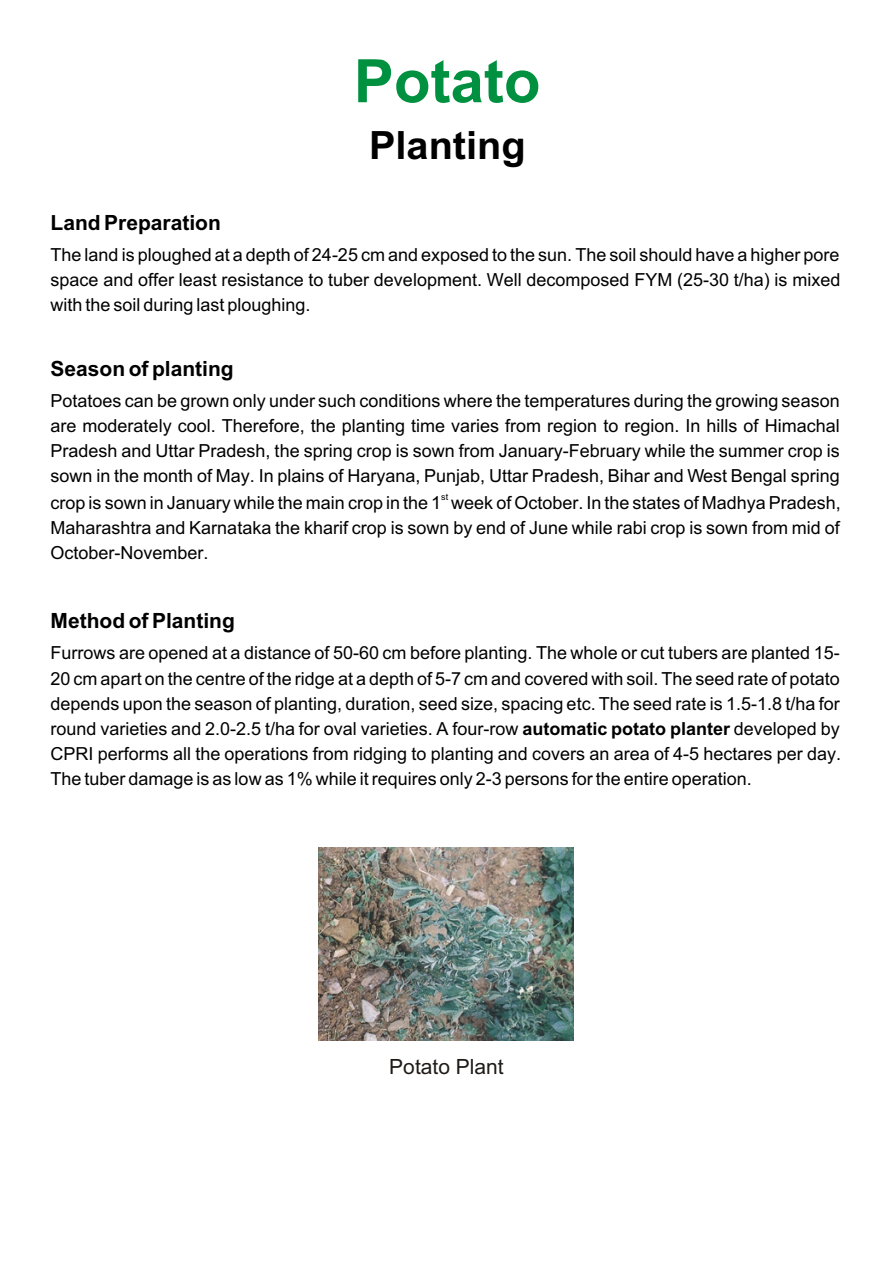
<style>
.page{position:relative;width:894px;height:1263px;background:#fff}
.page>*{position:absolute;margin:0;border:0;box-sizing:border-box;transform-origin:0 0}
.t1{font:700 60px "Arial";color:#009140}
.t2{font:700 39px "Arial";color:#000}
.t3{font:700 21px "Arial";color:#000}
.t4{font:21px "Arial";color:#1f1a17}
.t5{font:18px/25.2px "Arial";color:#000;text-align:justify}
.t6{font:9px "Arial";color:#000}
.s1{font-weight:700}
</style>
<div class="page">
<img style="left:319px;top:848px;width:255px;height:192px">
<h1 class="t1" style="left:354px;top:59px;width:188px">Potato</h1>
<h2 class="t2" style="left:369px;top:131px;width:158px">Planting</h2>
<p class="t3" style="left:51px;top:215px;width:172px">Land Preparation</p>
<p class="t5" style="left:51px;top:244px;width:791px">The land is ploughed at a depth of 24-25 cm and exposed to the sun. The soil should have a higher pore space and offer least resistance to tuber development. Well decomposed FYM (25-30 t/ha) is mixed with the soil during last ploughing.</p>
<p class="t3" style="left:51px;top:361px;width:185px">Season of planting</p>
<p class="t5" style="left:51px;top:390px;width:791px">Potatoes can be grown only under such conditions where the temperatures during the growing season are moderately cool. Therefore, the planting time varies from region to region. In hills of Himachal Pradesh and Uttar Pradesh, the spring crop is sown from January-February while the summer crop is sown in the month of May. In plains of Haryana, Punjab, Uttar Pradesh, Bihar and West Bengal spring</p>
<p class="t6" style="left:441px;top:493px;width:9px">st</p>
<p class="t5" style="left:51px;top:491px;width:792px">crop is sown in January while the main crop in the 1 week of October. In the states of Madhya Pradesh, Maharashtra and Karnataka the kharif crop is sown by end of June while rabi crop is sown from mid of October-November.</p>
<p class="t3" style="left:51px;top:613px;width:186px">Method of Planting</p>
<p class="t5" style="left:51px;top:642px;width:792px">Furrows are opened at a distance of 50-60 cm before planting. The whole or cut tubers are planted 15- 20 cm apart on the centre of the ridge at a depth of 5-7 cm and covered with soil. The seed rate of potato depends upon the season of planting, duration, seed size, spacing etc. The seed rate is 1.5-1.8 t/ha for round varieties and 2.0-2.5 t/ha for oval varieties. A four-row <span class="s1">automatic potato planter</span> developed by CPRI performs all the operations from ridging to planting and covers an area of 4-5 hectares per day.<br>The tuber damage is as low as 1% while it requires only 2-3 persons for the entire operation.</p>
<p class="t4" style="left:389px;top:1059px;width:116px">Potato Plant</p>
</div>
